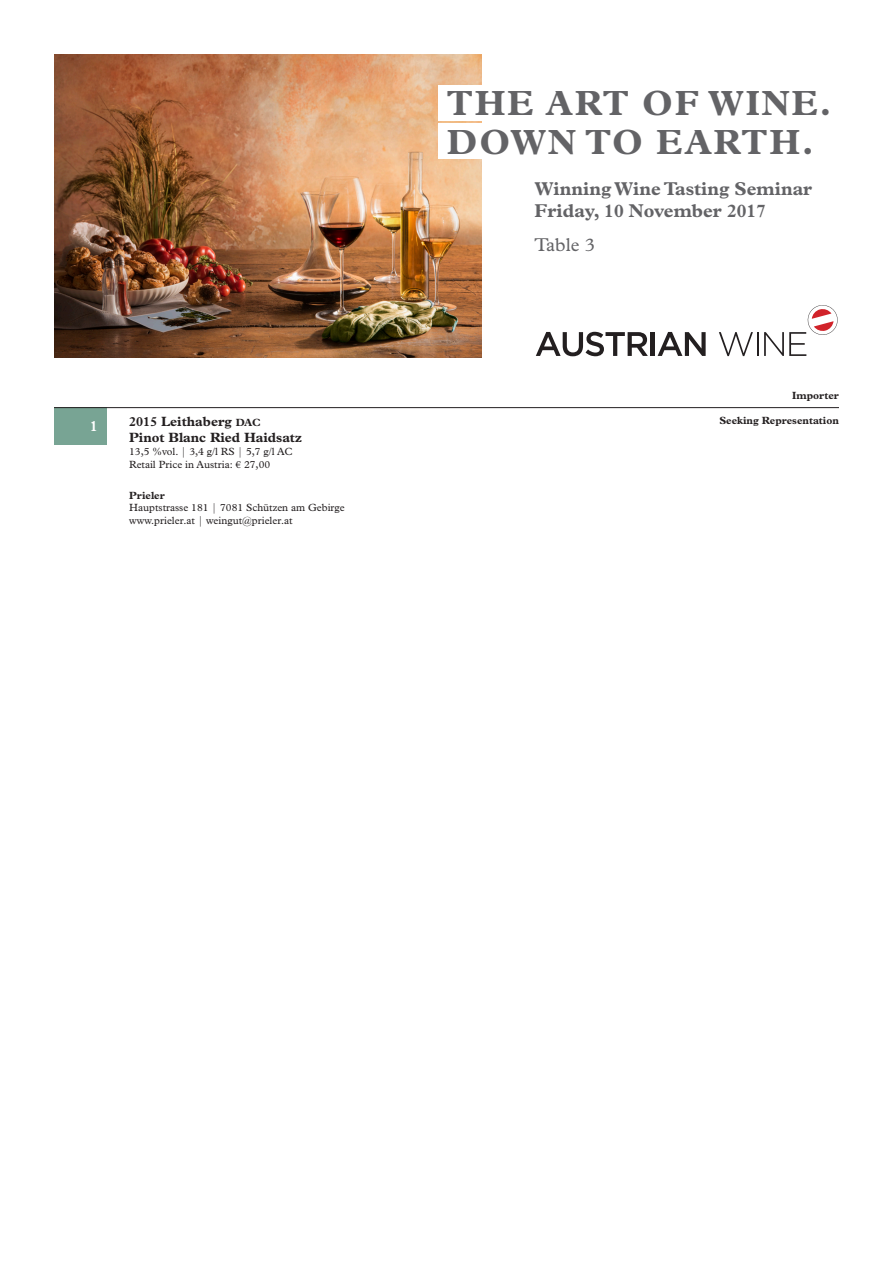
<style>
.page{position:relative;width:893px;height:1263px;background:#fff}
.page>*{position:absolute;margin:0;border:0;box-sizing:border-box;transform-origin:0 0}
.t1{font:700 35.1px "Plantin MT Pro";letter-spacing:.05em;color:#636366}
.t2{font:700 18.6px "Plantin MT Pro";color:#636366}
.t3{font:18.6px "Plantin MT Pro";color:#636366}
.t4{font:700 15px "Plantin MT Pro";color:#fff;scale:.95 1}
.t5{font:700 13.5px "Plantin MT Pro";color:#231f20}
.t6{font:10.5px "Plantin MT Pro";color:#231f20}
.t7{font:700 10.5px "Plantin MT Pro";color:#231f20}
.s1{font-size:10.5px}
</style>
<div class="page">
<img style="left:54px;top:54px;width:428px;height:303px">
<svg style="left:536px;top:332px;width:112px;height:24px"></svg>
<hr style="left:651px;top:332px;width:4px;height:24px;background:#231f20">
<svg style="left:658px;top:332px;width:48px;height:24px"></svg>
<svg style="left:719px;top:332px;width:39px;height:24px"></svg>
<svg style="left:764px;top:305px;width:74px;height:51px"></svg>
<div style="left:438px;top:85px;width:400px;height:35px;background:#fff"></div>
<div style="left:438px;top:124px;width:383px;height:35px;background:#fff"></div>
<div style="left:54px;top:407px;width:52px;height:38px;background:#78a494"></div>
<hr style="left:54px;top:407px;width:785px;height:1px;background:#231f20">
<p class="t4" style="left:90px;top:417px;width:9px">1</p>
<p class="t5" style="left:129px;top:414px;width:133px">2015 Leithaberg <span class="s1">DAC</span></p>
<p class="t5" style="left:129px;top:430px;width:174px">Pinot Blanc Ried Haidsatz</p>
<p class="t6" style="left:129px;top:445px;width:165px">13,5 %vol. | 3,4 g/l RS | 5,7 g/l AC</p>
<p class="t6" style="left:129px;top:458px;width:143px">Retail Price in Austria: € 27,00</p>
<p class="t7" style="left:129px;top:489px;width:37px">Prieler</p>
<p class="t6" style="left:129px;top:502px;width:217px">Hauptstrasse 181 | 7081 Schützen am Gebirge</p>
<p class="t6" style="left:129px;top:514px;width:165px">www.prieler.at | weingut@prieler.at</p>
<p class="t1" style="left:447px;top:82px;width:386px">THE ART OF WINE.</p>
<p class="t1" style="left:447px;top:121px;width:369px">DOWN TO EARTH.</p>
<p class="t2" style="left:534px;top:178px;width:279px">Winning Wine Tasting Seminar</p>
<p class="t2" style="left:534px;top:200px;width:233px">Friday, 10 November 2017</p>
<p class="t3" style="left:534px;top:234px;width:62px">Table 3</p>
<p class="t7" style="left:792px;top:389px;width:48px">Importer</p>
<p class="t7" style="left:719px;top:414px;width:121px">Seeking Representation</p>
</div>
